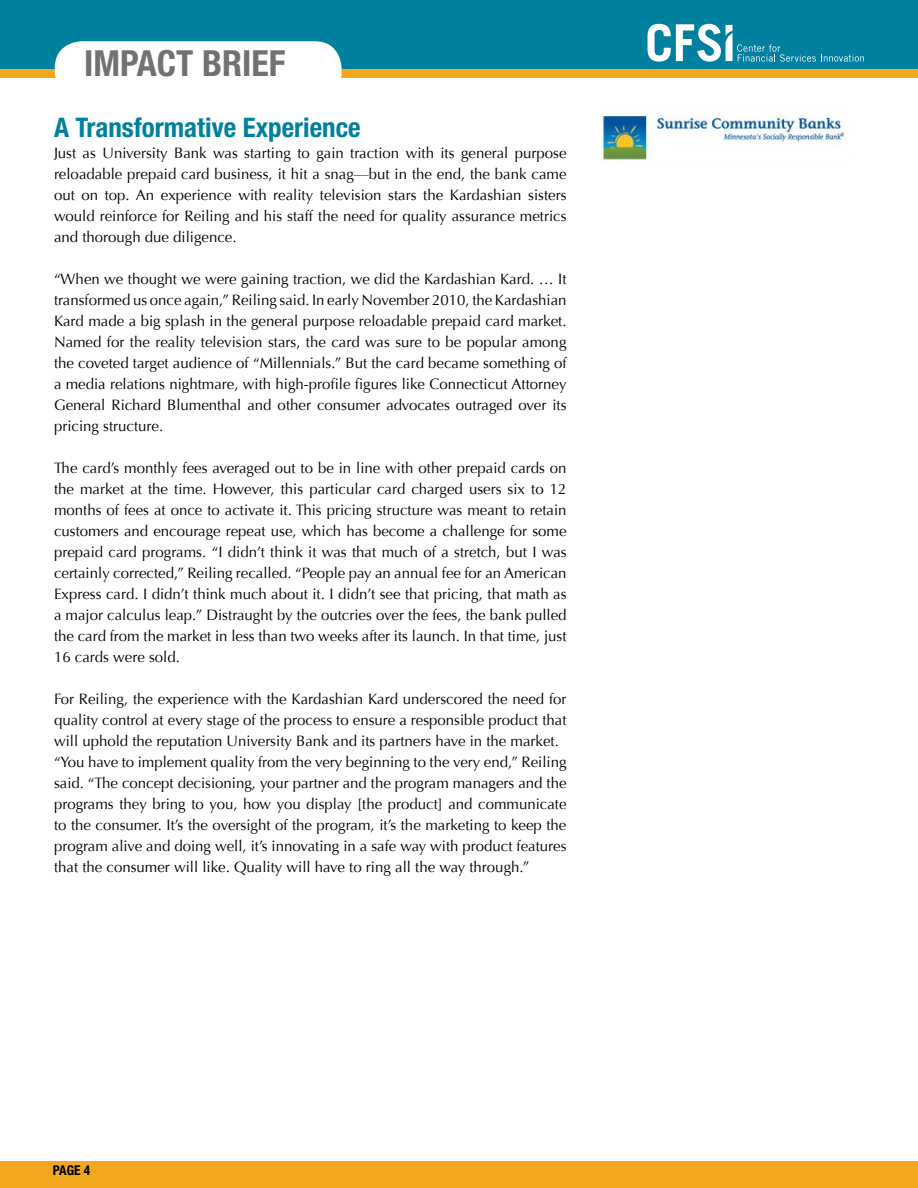
<style>
.page{position:relative;width:918px;height:1188px;background:#fff}
.page>*{position:absolute;margin:0;border:0;box-sizing:border-box;transform-origin:0 0}
.t1{font:700 condensed 36px "Helvetica Neue LT Std";color:#717073}
.t2{font:700 condensed 27px "Helvetica Neue LT Std";color:#00809f}
.t3{font:15px/21px "Optima";color:#000;text-align:justify}
.t4{font:700 condensed 13.5px "Helvetica Neue LT Std";color:#000}
</style>
<div class="page">
<div style="left:0;top:51px;width:918px;height:27px;background:#f3a71e"></div>
<div style="left:0;top:0;width:918px;height:68px;background:#00809f"></div>
<div style="left:55px;top:41px;width:287px;height:58px;background:#fff;border-radius:27px"></div>
<svg style="left:648px;top:24px;width:216px;height:38px"></svg>
<div style="left:0;top:1161px;width:918px;height:27px;background:#f3a71e"></div>
<img style="left:602px;top:115px;width:245px;height:46px">
<div style="left:650px;top:147px;width:197px;height:14px;background:#fff"></div>
<h1 class="t1" style="left:84px;top:42px;width:203px">IMPACT BRIEF</h1>
<h2 class="t2" style="left:54px;top:111px;width:308px">A Transformative Experience</h2>
<p class="t3" style="left:54px;top:143px;width:514px">Just as University Bank was starting to gain traction with its general purpose reloadable prepaid card business, it hit a snag—but in the end, the bank came out on top. An experience with reality television stars the Kardashian sisters would reinforce for Reiling and his staff the need for quality assurance metrics and thorough due diligence.</p>
<p class="t3" style="left:54px;top:269px;width:514px">“When we thought we were gaining traction, we did the Kardashian Kard. … It transformed us once again,” Reiling said. In early November 2010, the Kardashian Kard made a big splash in the general purpose reloadable prepaid card market.<br>Named for the reality television stars, the card was sure to be popular among the coveted target audience of “Millennials.” But the card became something of a media relations nightmare, with high-profile figures like Connecticut Attorney General Richard Blumenthal and other consumer advocates outraged over its pricing structure.</p>
<p class="t3" style="left:54px;top:458px;width:514px">The card’s monthly fees averaged out to be in line with other prepaid cards on the market at the time. However, this particular card charged users six to 12 months of fees at once to activate it. This pricing structure was meant to retain customers and encourage repeat use, which has become a challenge for some prepaid card programs. “I didn’t think it was that much of a stretch, but I was certainly corrected,” Reiling recalled. “People pay an annual fee for an American Express card. I didn’t think much about it. I didn’t see that pricing, that math as a major calculus leap.” Distraught by the outcries over the fees, the bank pulled the card from the market in less than two weeks after its launch. In that time, just 16 cards were sold.</p>
<p class="t3" style="left:54px;top:689px;width:514px;text-align:left">For Reiling, the experience with the Kardashian Kard underscored the need for quality control at every stage of the process to ensure a responsible product that will uphold the reputation University Bank and its partners have in the market. “You have to implement quality from the very beginning to the very end,” Reiling said. “The concept decisioning, your partner and the program managers and the programs they bring to you, how you display [the product] and communicate to the consumer. It’s the oversight of the program, it’s the marketing to keep the program alive and doing well, it’s innovating in a safe way with product features that the consumer will like. Quality will have to ring all the way through.”</p>
<p class="t4" style="left:53px;top:1162px;width:39px">PAGE 4</p>
</div>
